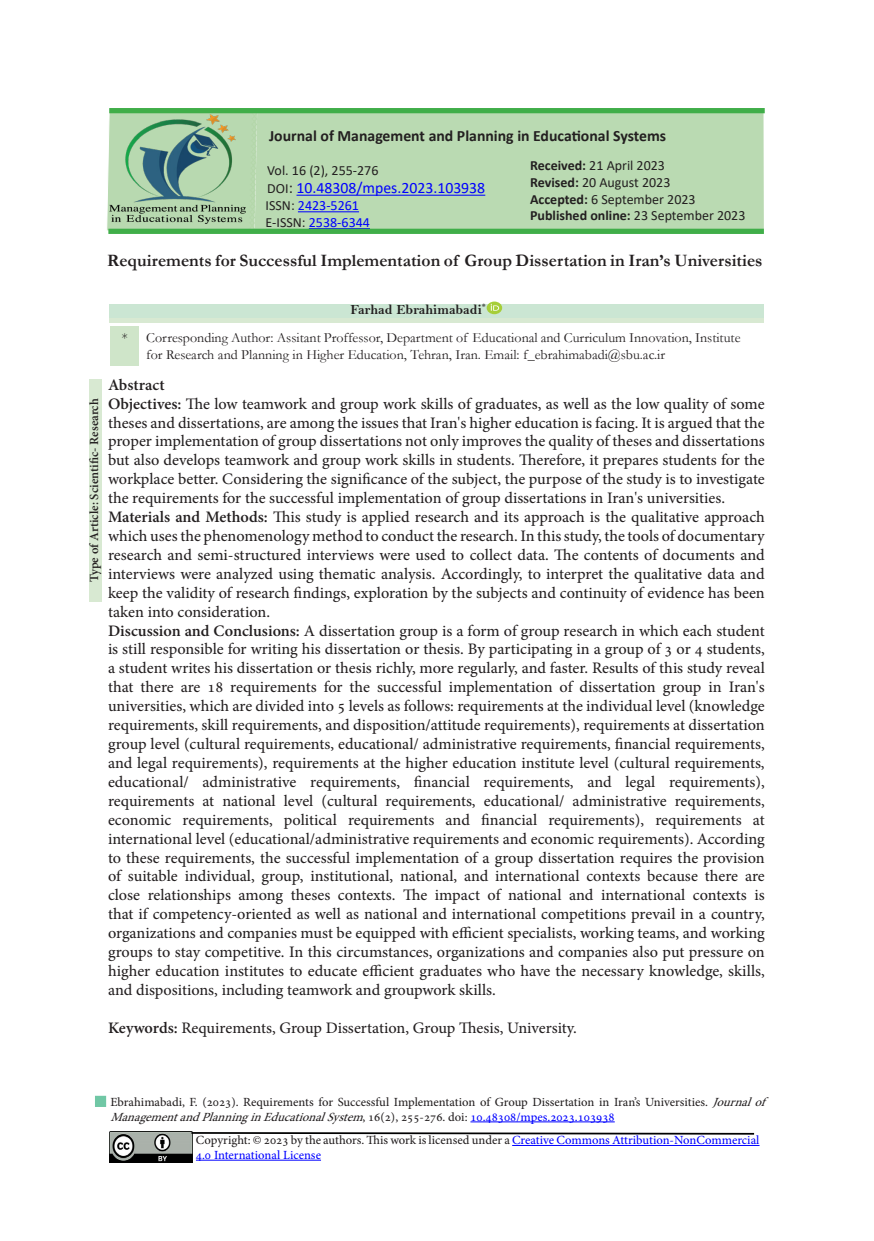
<style>
.page{position:relative;width:874px;height:1241px;background:#fff}
.page>*{position:absolute;margin:0;border:0;box-sizing:border-box;transform-origin:0 0}
.t1{font:700 17.5px "Garamond";color:#231f20}
.t2{font:15.75px/18.9px "Adobe Hebrew";color:#231f20;text-align:justify}
.t3{font:700 15.75px "Calibri";color:#231f20}
.t4{font:15.75px "Calibri";color:#00f}
.t5{font:700 15.75px "Adobe Hebrew";color:#231f20}
.t6{font:14px "Garamond";color:#231f20}
.t7{font:14px/16.8px "Calibri";color:#231f20}
.t8{font:14px/16.8px "Calibri";color:#00f}
.t9{font:14px "Bell MT Bold";color:#231f20}
.t10{font:12.25px/14.7px "Adobe Hebrew";color:#231f20}
.t11{font:12.25px/14.7px "Adobe Hebrew";color:#00f}
.t12{font:italic 12.25px "Adobe Hebrew";color:#231f20}
.t13{font:700 12.25px "Adobe Hebrew";color:#231f20}
.t14{font:8.22px "Bell MT Bold";color:#231f20}
.s1{color:#231f20}
.s2{font-weight:700}
.s3{color:#fff}
.s4{font-style:italic}
.s5{color:#00f}
</style>
<div class="page">
<div style="left:260px;top:113px;width:503px;height:116px;background:#badab2"></div>
<hr style="left:296px;top:195px;width:189px;height:1px;background:#00f">
<hr style="left:298px;top:211px;width:61px;height:1px;background:#00f">
<hr style="left:309px;top:228px;width:61px;height:1px;background:#00f">
<svg style="left:107px;top:113px;width:153px;height:118px"></svg>
<div style="left:108px;top:229px;width:655px;height:5px;background:#40ae49"></div>
<div style="left:109px;top:108px;width:655px;height:5px;background:#40ae49"></div>
<div style="left:110px;top:304px;width:653px;height:19px;background:linear-gradient(to right,#d8e9d2,#d8e9d2)"></div>
<div style="left:110px;top:304px;width:653px;height:13px;background:#cbe6d3"></div>
<div style="left:111px;top:325px;width:28px;height:40px;background:#cfe5c9"></div>
<hr style="left:470px;top:1121px;width:144px;height:1px;background:#00f">
<div style="left:95px;top:1095px;width:11px;height:11px;background:#70c7a5;border:2px solid #70c7a5"></div>
<svg style="left:486px;top:301px;width:16px;height:13px"></svg>
<svg style="left:490px;top:304px;width:9px;height:7px"></svg>
<img style="left:109px;top:1131px;width:83px;height:30px">
<svg style="left:189px;top:1131px;width:566px;height:4px"></svg>
<hr style="left:512px;top:1144px;width:247px;height:1px;background:#00f">
<hr style="left:196px;top:1159px;width:125px;height:1px;background:#00f">
<div style="left:89px;top:379px;width:13px;height:222px;background:#d8e9d2"></div>
<p class="t3" style="left:269px;top:124px;width:398px">Journal of Management and Planning in Educational Systems</p>
<p class="t7" style="left:267px;top:161px;width:113px">Vol. 16 , (2) 255-276</p>
<p class="t4" style="left:288px;top:177px;width:198px"><span class="s1">:</span> 10.48308/mpes.2023.103938</p>
<p class="t7" style="left:530px;top:157px;width:217px"><span class="s2">Received:</span> 21 April 2023<br><span class="s2">Revised:</span> 20 August 2023<br><span class="s2">Accepted</span> 6<span class="s2">:</span> September 2023<br><span class="s2">Published online:</span> 23 September 2023</p>
<p class="t8" style="left:265px;top:180px;width:106px"><span class="s1">DOI<br>ISSN:</span> 2423-5261<br><span class="s1">-E ISSN:</span> 2538-6344</p>
<p class="t1" style="left:107px;top:248px;width:656px">Requirements for Successful Implementation of Group Dissertation in Iran s’ Universities</p>
<p class="t14" style="left:481px;top:301px;width:6px">*</p>
<p class="t9" style="left:350px;top:301px;width:133px">Farhad Ebrahimabadi</p>
<p class="t6" style="left:146px;top:328px;width:595px">Corresponding Author: Assitant Proffessor, Department of Educational and Curriculum Innovation, Institute</p>
<p class="t6" style="left:122px;top:328px;width:7px">*</p>
<p class="t6" style="left:146px;top:345px;width:520px">for Research and Planning in Higher Education, Tehran, Iran. Email _f: ebrahimabadi@sbu.ac i r.</p>
<p class="t5" style="left:108px;top:375px;width:58px">Abstract</p>
<p class="t2" style="left:108px;top:394px;width:658px"><span class="s2">Objectives:</span> The low teamwork and group work skills of graduates, as well as the low quality of some theses and dissertations, are among the issues that Iran s' higher education is facing It. is argued that the proper implementation of group dissertations not only improves the quality of theses and dissertations but also develops teamwork and group work skills in students. Therefore it, prepares students for the workplace better. Considering the significance of the subject, the purpose of the study is to investigate the requirements for the successful implementation of group dissertations in Iran s' universities <span class="s3">e</span>.</p>
<p class="t2" style="left:108px;top:507px;width:658px"><span class="s2">Materials and Methods:</span> This study is applied research and its approach is the qualitative approach which uses the phenomenology method to conduct the research In. this study, the tools of documentary research and semi-structured interviews were used to collect data. The contents of documents and interviews were analyzed using thematic analysis. Accordingly, to interpret the qualitative data and keep the validity of research findings, exploration by the subjects and continuity of evidence has been taken into consideration <span class="s3">d</span>.</p>
<p class="t2" style="left:108px;top:621px;width:658px;text-align:right"><span class="s2">Discussion and Conclusions</span> A<span class="s2">:</span> dissertation group is a form of group research in which each student is still responsible for writing his dissertation or thesis. By participating in a group of 3 or 4 students, a student writes his dissertation or thesis richly, more regularly, and faster. Results of this study reveal that there are 18 requirements for the successful implementation of dissertation group in Iran s' universities, which are divided into 5 levels as follows: requirements at the individual level (knowledge requirements, skill requirements, and disposition/attitude requirements ,) requirements at dissertation group level (cultural requirements, educational/ administrative requirements, financial requirements, and legal requirements ,) requirements at the higher education institute level (cultural requirements, requirements ,(</p>
<p class="t13" style="left:87px;top:582px;width:185px;rotate:-90deg">Type ofArticle: Scientific- Research</p>
<p class="t2" style="left:108px;top:772px;width:82px">educational/</p>
<p class="t2" style="left:202px;top:772px;width:95px">administrative</p>
<p class="t2" style="left:413px;top:772px;width:57px">financial</p>
<p class="t2" style="left:587px;top:772px;width:26px">and</p>
<p class="t2" style="left:625px;top:772px;width:31px">legal</p>
<p class="t2" style="left:310px;top:772px;width:92px">requirements,</p>
<p class="t2" style="left:483px;top:772px;width:92px">requirements,</p>
<p class="t2" style="left:108px;top:791px;width:88px">requirements</p>
<p class="t2" style="left:202px;top:791px;width:13px">at</p>
<p class="t2" style="left:222px;top:791px;width:55px">national</p>
<p class="t2" style="left:284px;top:791px;width:31px">level</p>
<p class="t2" style="left:321px;top:791px;width:58px">(cultural</p>
<p class="t2" style="left:385px;top:791px;width:92px">requirements,</p>
<p class="t2" style="left:483px;top:791px;width:82px">educational/</p>
<p class="t2" style="left:572px;top:791px;width:95px">administrative</p>
<p class="t2" style="left:674px;top:791px;width:92px">requirements,</p>
<p class="t2" style="left:284px;top:810px;width:54px">political</p>
<p class="t2" style="left:445px;top:810px;width:26px">and</p>
<p class="t2" style="left:481px;top:810px;width:57px">financial</p>
<p class="t2" style="left:548px;top:810px;width:97px">requirements ,)</p>
<p class="t2" style="left:108px;top:810px;width:65px">economic</p>
<p class="t2" style="left:108px;top:829px;width:658px">international level (educational/administrative requirements and economic requirements .) According</p>
<p class="t2" style="left:108px;top:848px;width:658px">to these requirements, the successful implementation of a group dissertation requires the provision</p>
<p class="t2" style="left:108px;top:866px;width:658px">of suitable individual, group, institutional, national, and international contexts because there are</p>
<p class="t2" style="left:754px;top:885px;width:12px">is</p>
<p class="t2" style="left:182px;top:810px;width:92px">requirements,</p>
<p class="t2" style="left:348px;top:810px;width:88px">requirements</p>
<p class="t2" style="left:655px;top:810px;width:88px">requirements</p>
<p class="t2" style="left:752px;top:810px;width:13px">at</p>
<p class="t2" style="left:403px;top:885px;width:26px">The</p>
<p class="t2" style="left:108px;top:885px;width:658px;text-align:left">close<br>that if competency-oriented as well as national and international competitions prevail in a country, organizations and companies must be equipped with efficient specialists, working teams, and working groups to stay competitive. In this circumstances, organizations and companies also put pressure on higher education institutes to educate efficient graduates who have the necessary knowledge, skills, and dispositions, including teamwork and groupwork skills <span class="s3">s</span>.</p>
<p class="t2" style="left:108px;top:1018px;width:479px"><span class="s2">Keywords:</span> Requirements, Group Dissertation, Group Thesis, University <span class="s3">n</span>.</p>
<p class="t2" style="left:148px;top:885px;width:85px">relationships</p>
<p class="t2" style="left:291px;top:885px;width:41px">theses</p>
<p class="t2" style="left:487px;top:885px;width:14px">of</p>
<p class="t2" style="left:508px;top:885px;width:55px">national</p>
<p class="t2" style="left:569px;top:885px;width:26px">and</p>
<p class="t2" style="left:600px;top:885px;width:86px">international</p>
<p class="t2" style="left:434px;top:885px;width:47px">impact</p>
<p class="t2" style="left:338px;top:885px;width:59px">contexts.</p>
<p class="t2" style="left:692px;top:885px;width:55px">contexts</p>
<p class="t2" style="left:238px;top:885px;width:46px">among</p>
<p class="t10" style="left:362px;top:1094px;width:405px;text-indent:-252px">Ebrahimabadi .F, (2023 .) Requirements for Successful Implementation of Group Dissertation in Irans’ Universities. <span class="s4">Journal of </span>, 16 , )2( 255-276. doi: <span class="s5">10.48308/mpes.2023.103938</span></p>
<p class="t12" style="left:179px;top:1108px;width:26px">and</p>
<p class="t12" style="left:201px;top:1108px;width:53px">Planning</p>
<p class="t12" style="left:263px;top:1108px;width:67px">Educational</p>
<p class="t12" style="left:326px;top:1108px;width:43px">System</p>
<p class="t12" style="left:110px;top:1108px;width:73px">Management</p>
<p class="t12" style="left:250px;top:1108px;width:17px">in</p>
<p class="t11" style="left:196px;top:1132px;width:565px"><span class="s1">Copyright: © 2023 by the authors. This work is licensed under a</span> Creative Commons Attribution-NonCommercial<br>4.0 International License</p>
</div>
